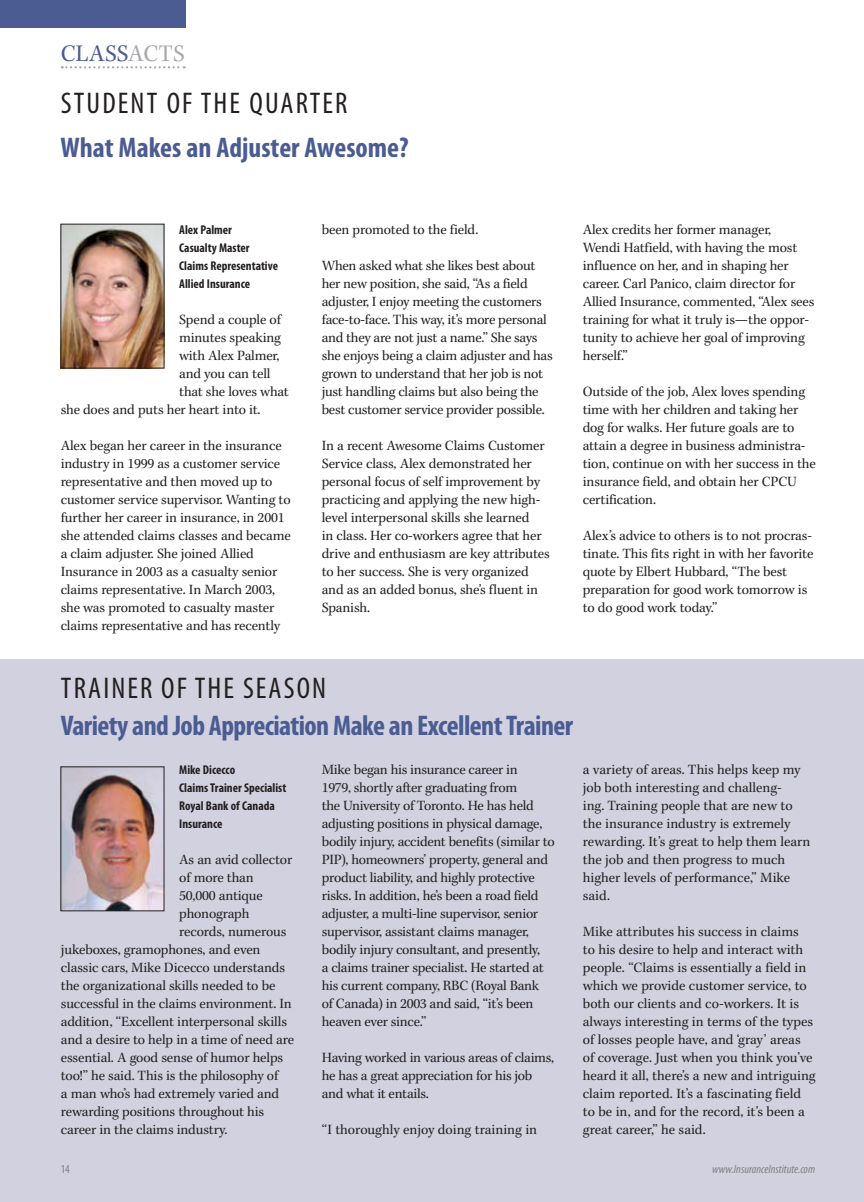
<style>
.page{position:relative;width:864px;height:1202px;background:#fff}
.page>*{position:absolute;margin:0;border:0;box-sizing:border-box;transform-origin:0 0}
.t1{font:condensed 30px "Myriad Pro";letter-spacing:.07em;color:#231f20}
.t2{font:700 condensed 28.5px "Myriad Pro";letter-spacing:-.02em;color:#4b5c92}
.t3{font:700 condensed 28.5px "Myriad Pro";color:#4b5c92}
.t4{font:24px "Kepler";color:#4b5c92}
.t5{font:24px "Kepler";color:#a7a9ac}
.t6{font:14.25px/18px "Kepler";letter-spacing:-.01em;color:#231f20}
.t7{font:700 condensed 12.75px/18px "Myriad Pro";color:#231f20}
.t8{font:italic condensed 12px "Myriad Pro";color:#808284}
.t9{font:condensed 12px "Myriad Pro";color:#808284}
</style>
<div class="page">
<div style="left:0;top:659px;width:864px;height:543px;background:#d1d1e0"></div>
<img style="left:63px;top:226px;width:99px;height:140px">
<img style="left:63px;top:768px;width:99px;height:141px">
<div style="left:0;top:0;width:186px;height:27px;background:#4b5c92"></div>
<svg style="left:62px;top:66px;width:123px;height:2px"></svg>
<h3 class="t4" style="left:61px;top:40px;width:29px">Class</h3>
<h3 class="t5" style="left:128px;top:40px;width:15px">acts</h3>
<h1 class="t1" style="left:61px;top:85px;width:70px">STUDENTO</h1>
<h1 class="t1" style="left:182px;top:85px;width:127px">F THE QUARTER</h1>
<h2 class="t3" style="left:61px;top:129px;width:350px">What Makes an Adjuster Awesome?</h2>
<p class="t7" style="left:179px;top:220px;width:100px">Alex Palmer<br>Casualty Master<br>Claims Representative<br>Allied Insurance</p>
<p class="t6" style="left:179px;top:311px;width:103px">Spend a couple of</p>
<p class="t6" style="left:179px;top:329px;width:103px">minutes speaking</p>
<p class="t6" style="left:179px;top:347px;width:102px">with Alex Palmer,</p>
<p class="t6" style="left:179px;top:365px;width:93px">and you can tell</p>
<p class="t6" style="left:179px;top:383px;width:111px">that she loves what</p>
<p class="t6" style="left:61px;top:401px;width:201px">she does and puts her heart into it.</p>
<p class="t6" style="left:61px;top:437px;width:232px">Alex began her career in the insurance industry in 1999 as a customer service representative and then moved up to customer service supervisor. Wanting to further her career in insurance, in 2001 she attended claims classes and became a claim adjuster. She joined Allied Insurance in 2003 as a casualty senior claims representative. In March 2003, she was promoted to casualty master claims representative and has recently</p>
<p class="t6" style="left:322px;top:221px;width:158px">been promoted to the field.</p>
<p class="t6" style="left:322px;top:257px;width:233px">When asked what she likes best about her new position, she said, “As a field adjuster, I enjoy meeting the customers face-to-face. This way, it’s more personal and they are not just a name.” She says she enjoys being a claim adjuster and has grown to understand that her job is not just handling claims but also being the best customer service provider possible.</p>
<p class="t6" style="left:322px;top:437px;width:230px">In a recent Awesome Claims Customer Service class, Alex demonstrated her personal focus of self improvement by practicing and applying the new high&shy;level interpersonal skills she learned<br>in class. Her co-workers agree that her drive and enthusiasm are key attributes to her success. She is very organized and as an added bonus, she’s fluent in Spanish.</p>
<p class="t6" style="left:583px;top:221px;width:233px">Alex credits her former manager,<br>Wendi Hatfield, with having the most influence on her, and in shaping her career. Carl Panico, claim director for Allied Insurance, commented, “Alex sees training for what it truly is—the oppor&shy;tunity to achieve her goal of improving herself.”</p>
<p class="t6" style="left:583px;top:383px;width:235px">Outside of the job, Alex loves spending time with her children and taking her dog for walks. Her future goals are to attain a degree in business administra&shy;tion, continue on with her success in the insurance field, and obtain her CPCU certification.</p>
<p class="t6" style="left:583px;top:527px;width:232px">Alex’s advice to others is to not procras&shy;tinate. This fits right in with her favorite quote by Elbert Hubbard, “The best preparation for good work tomorrow is to do good work today.”</p>
<h1 class="t1" style="left:61px;top:670px;width:267px">TRAINER OF THE SEASON</h1>
<h2 class="t2" style="left:61px;top:707px;width:514px">Variety and Job Appreciation Make an Excellent Trainer</h2>
<p class="t7" style="left:179px;top:760px;width:109px">Mike Dicecco<br>Claims Trainer Specialist<br>Royal Bank of Canada<br>Insurance</p>
<p class="t6" style="left:179px;top:851px;width:115px">As an avid collector</p>
<p class="t6" style="left:179px;top:869px;width:76px">of more than</p>
<p class="t6" style="left:179px;top:887px;width:85px">50,000 antique</p>
<p class="t6" style="left:179px;top:905px;width:72px">phonograph</p>
<p class="t6" style="left:179px;top:923px;width:109px">records, numerous</p>
<p class="t6" style="left:61px;top:941px;width:201px">jukeboxes, gramophones, and even</p>
<p class="t6" style="left:61px;top:959px;width:226px">classic cars, Mike Dicecco understands</p>
<p class="t6" style="left:61px;top:977px;width:216px">the organizational skills needed to be</p>
<p class="t6" style="left:61px;top:995px;width:232px">successful in the claims environment. In</p>
<p class="t6" style="left:61px;top:1013px;width:228px">addition, “Excellent interpersonal skills</p>
<p class="t6" style="left:61px;top:1031px;width:235px">and a desire to help in a time of need are</p>
<p class="t6" style="left:61px;top:1049px;width:224px">essential. A good sense of humor helps</p>
<p class="t6" style="left:61px;top:1067px;width:219px">too!” he said. This is the philosophy of</p>
<p class="t6" style="left:61px;top:1085px;width:220px">a man who’s had extremely varied and</p>
<p class="t6" style="left:61px;top:1103px;width:205px">rewarding positions throughout his</p>
<p class="t6" style="left:61px;top:1121px;width:168px">career in the claims industry.</p>
<p class="t6" style="left:322px;top:761px;width:234px">Mike began his insurance career in<br>1979, shortly after graduating from<br>the University of Toronto. He has held adjusting positions in physical damage, bodily injury, accident benefits (similar to PIP), homeowners’ property, general and product liability, and highly protective risks. In addition, he’s been a road field adjuster, a multi-line supervisor, senior supervisor, assistant claims manager, bodily injury consultant, and presently,<br>a claims trainer specialist. He started at his current company, RBC (Royal Bank<br>of Canada) in 2003 and said, “it’s been heaven ever since.”</p>
<p class="t6" style="left:322px;top:1049px;width:234px">Having worked in various areas of claims, he has a great appreciation for his job and what it entails.</p>
<p class="t6" style="left:322px;top:1121px;width:217px">“I thoroughly enjoy doing training in</p>
<p class="t6" style="left:583px;top:761px;width:229px">a variety of areas. This helps keep my job both interesting and challeng-<br>ing. Training people that are new to the insurance industry is extremely rewarding. It’s great to help them learn the job and then progress to much higher levels of performance,” Mike said.</p>
<p class="t6" style="left:583px;top:923px;width:234px">Mike attributes his success in claims<br>to his desire to help and interact with people. “Claims is essentially a field in which we provide customer service, to both our clients and co-workers. It is always interesting in terms of the types of losses people have, and ‘gray’ areas of coverage. Just when you think you’ve heard it all, there’s a new and intriguing claim reported. It’s a fascinating field to be in, and for the record, it’s been a great career,” he said.</p>
<p class="t9" style="left:61px;top:1161px;width:11px">14</p>
<p class="t8" style="left:712px;top:1161px;width:105px">www.InsuranceInstitute.com</p>
</div>
